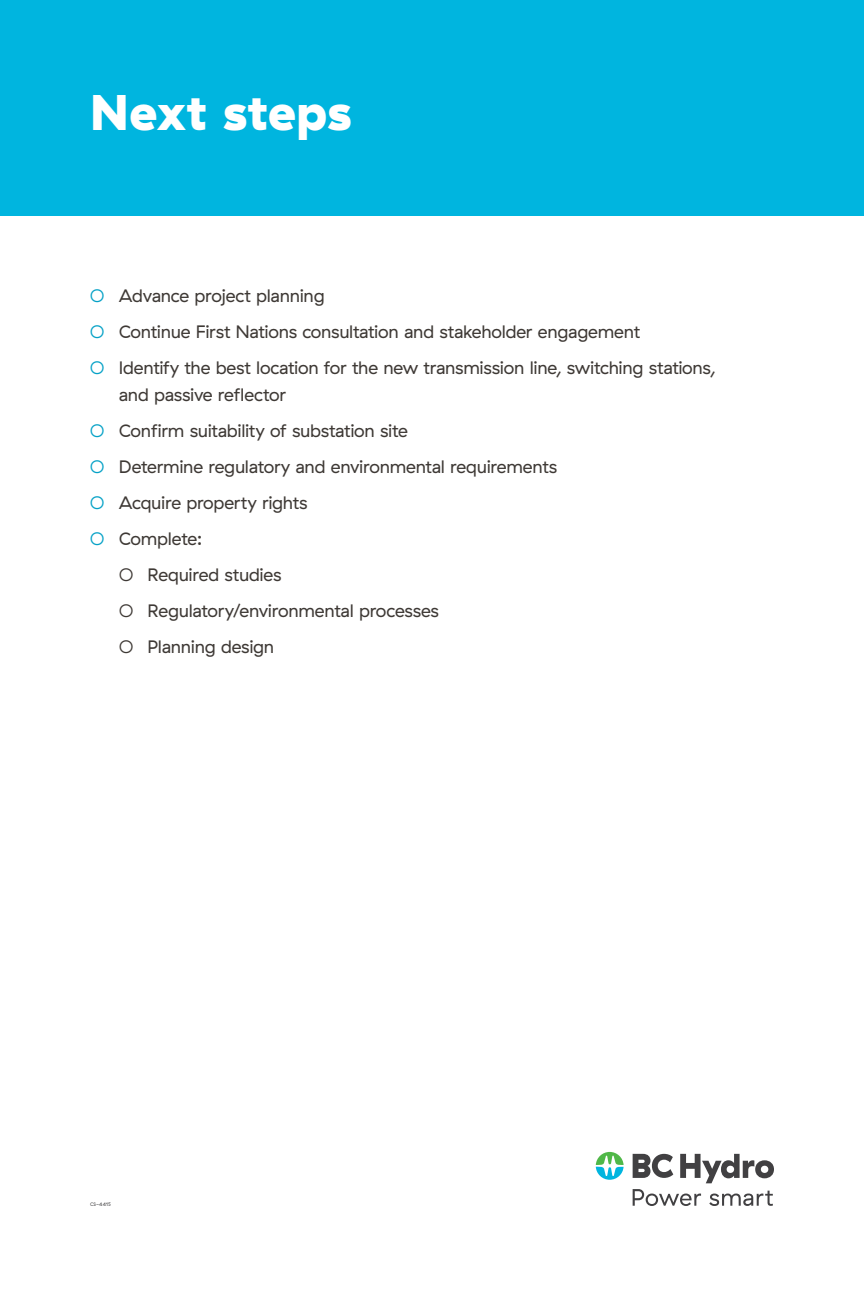
<style>
.page{position:relative;width:864px;height:1296px;background:#fff}
.page>*{position:absolute;margin:0;border:0;box-sizing:border-box;transform-origin:0 0}
.t1{font:900 50px "GT Haptik";letter-spacing:.005em;color:#fff}
.t2{font:18px/27px "GT Haptik";letter-spacing:-.015em;color:#3e3935}
.t3{font:5px "GT Haptik";letter-spacing:.005em;color:#414042}
.s1{color:#05a1c6}
</style>
<div class="page">
<svg style="left:596px;top:1152px;width:28px;height:28px"></svg>
<svg style="left:633px;top:1154px;width:40px;height:24px"></svg>
<svg style="left:680px;top:1154px;width:94px;height:29px"></svg>
<svg style="left:633px;top:1189px;width:68px;height:17px"></svg>
<svg style="left:709px;top:1191px;width:64px;height:15px"></svg>
<div style="left:0;top:0;width:864px;height:216px;background:#00b5df"></div>
<h1 class="t1" style="left:90px;top:80px;width:263px">Next steps</h1>
<p class="t2" style="left:90px;top:283px;width:236px"><span class="s1">○</span> Advance project planning</p>
<p class="t2" style="left:90px;top:319px;width:552px"><span class="s1">○</span> Continue First Nations consultation and stakeholder engagement</p>
<p class="t2" style="left:119px;top:355px;width:598px;text-indent:-29px"><span class="s1">○</span> Identify the best location for the new transmission line, switching stations, and passive reflector</p>
<p class="t2" style="left:90px;top:418px;width:319px"><span class="s1">○</span> Confirm suitability of substation site</p>
<p class="t2" style="left:90px;top:454px;width:469px"><span class="s1">○</span> Determine regulatory and environmental requirements</p>
<p class="t2" style="left:90px;top:490px;width:219px"><span class="s1">○</span> Acquire property rights</p>
<p class="t2" style="left:90px;top:526px;width:114px"><span class="s1">○</span> Complete:</p>
<p class="t2" style="left:119px;top:562px;width:164px">○ Required studies</p>
<p class="t2" style="left:119px;top:598px;width:322px">○ Regulatory/environmental processes</p>
<p class="t2" style="left:119px;top:634px;width:157px">○ Planning design</p>
<p class="t3" style="left:90px;top:1201px;width:22px">CS-4415</p>
</div>
